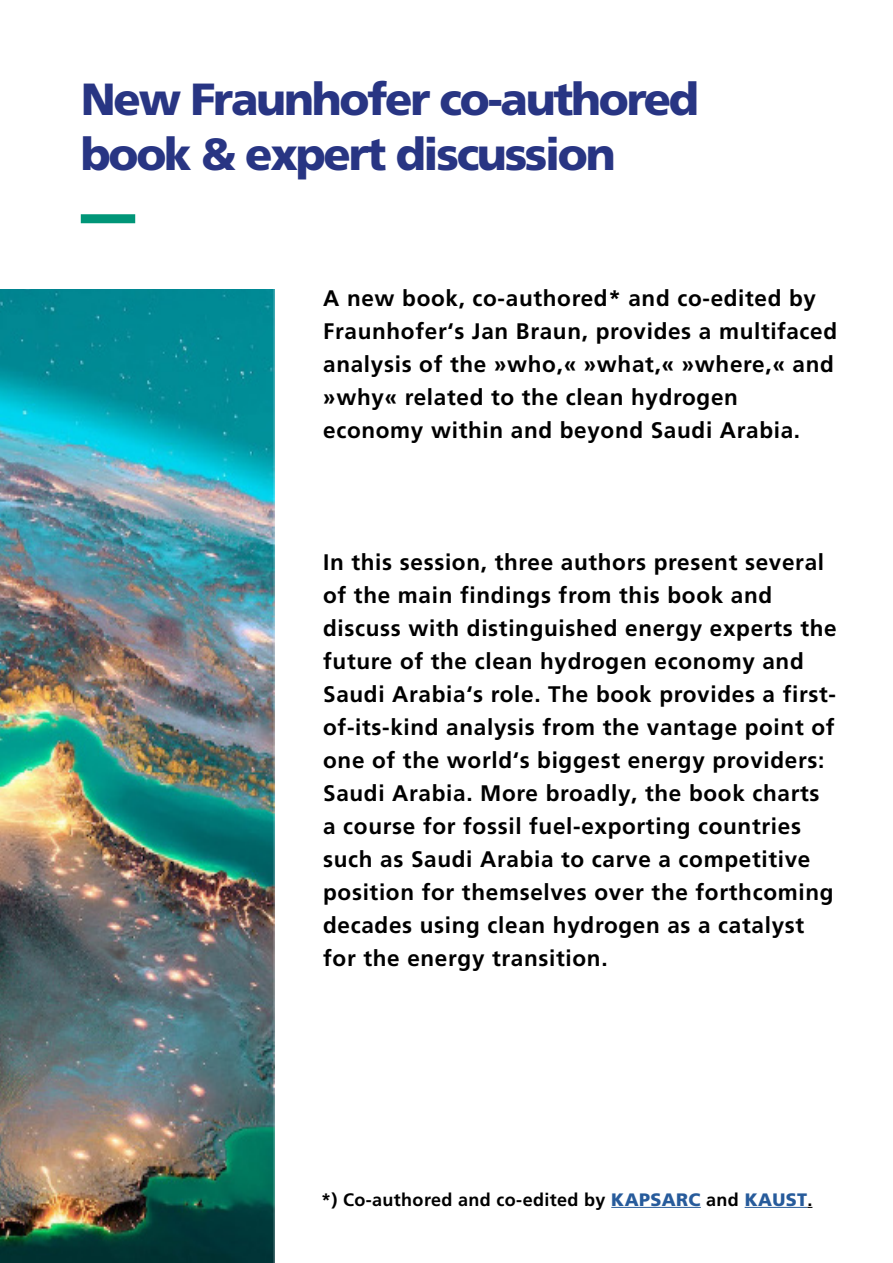
<style>
.page{position:relative;width:893px;height:1263px;background:#fff}
.page>*{position:absolute;margin:0;border:0;box-sizing:border-box;transform-origin:0 0}
.t1{font:900 45px/55.1px "Frutiger LT Com";letter-spacing:-.05em;color:#283583}
.t2{font:700 22.5px/33px "Frutiger LT Com";letter-spacing:.03em;color:#000}
.t3{font:700 18px "Frutiger LT Com";letter-spacing:.02em;color:#000}
.s1{font-weight:900;color:#275b9b}
</style>
<div class="page">
<div style="left:81px;top:214px;width:54px;height:9px;background:#009678"></div>
<img style="left:0;top:289px;width:274px;height:974px">
<hr style="left:611px;top:1207px;width:90px;height:1px;background:#275b9b">
<hr style="left:745px;top:1207px;width:62px;height:1px;background:#275b9b">
<h1 class="t1" style="left:81px;top:71px;width:620px">New Fraunhofer co-authored book &amp; expert discussion</h1>
<p class="t2" style="left:323px;top:282px;width:515px">A new book, co-authored* and co-edited by Fraunhofer‘s Jan Braun, provides a multifaced analysis of the »who,« »what,« »where,« and »why« related to the clean hydrogen economy within and beyond Saudi Arabia.</p>
<p class="t2" style="left:323px;top:546px;width:515px">In this session, three authors present several of the main findings from this book and discuss with distinguished energy experts the future of the clean hydrogen economy and Saudi Arabia‘s role. The book provides a first&shy;of-its-kind analysis from the vantage point of one of the world‘s biggest energy providers:<br>Saudi Arabia. More broadly, the book charts a course for fossil fuel-exporting countries such as Saudi Arabia to carve a competitive position for themselves over the forthcoming decades using clean hydrogen as a catalyst for the energy transition.</p>
<p class="t3" style="left:321px;top:1189px;width:493px">*) Co-authored and co-edited by <span class="s1">KAPSARC</span> and <span class="s1">KAUST</span>.</p>
</div>
